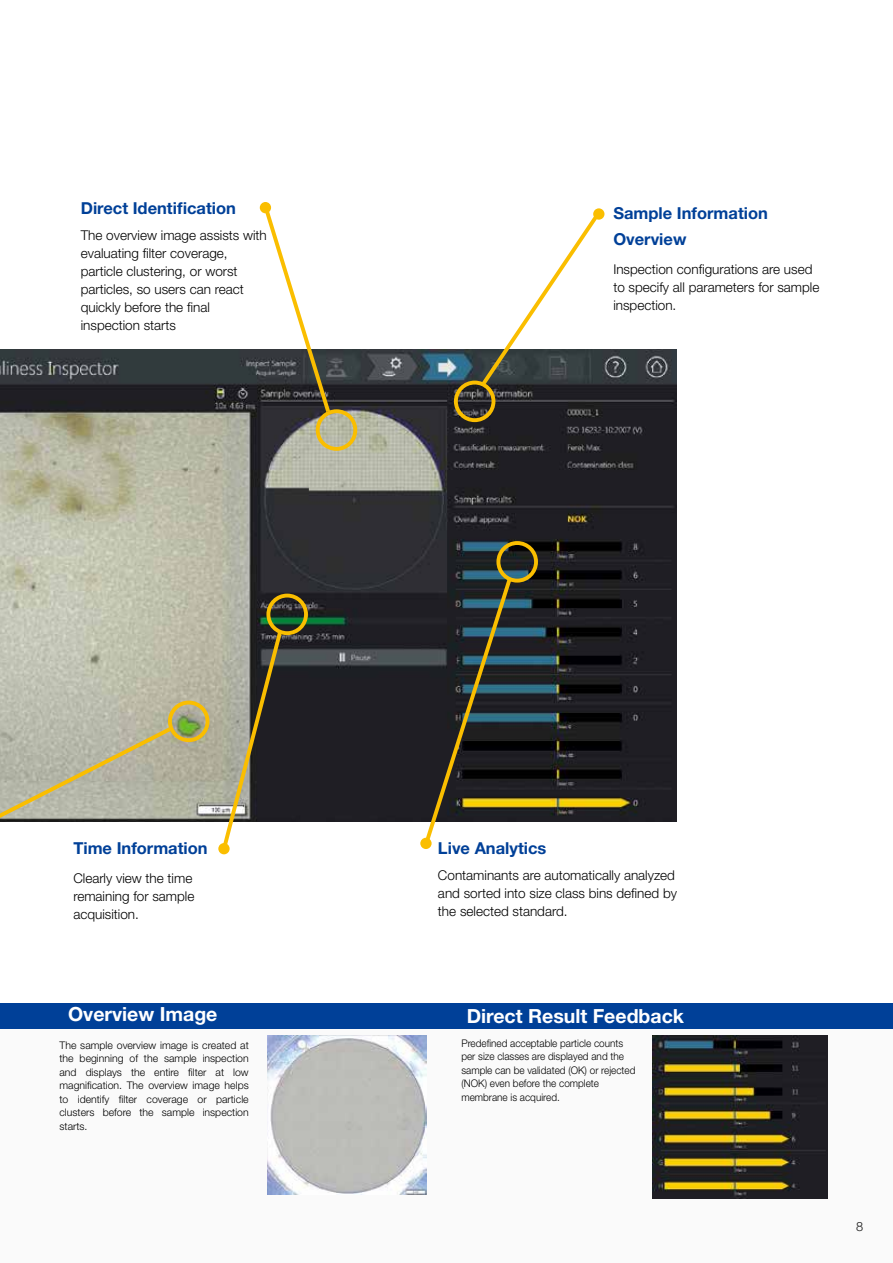
<style>
.page{position:relative;width:893px;height:1263px;background:#fff}
.page>*{position:absolute;margin:0;border:0;box-sizing:border-box;transform-origin:0 0}
.t1{font:700 19.5px "Helvetica Neue LT Std";color:#fff}
.t2{font:700 16.5px/26.1px "Helvetica Neue LT Std";color:#004098}
.t3{font:300 13.5px/18px "Helvetica Neue LT Std";color:#000}
.t4{font:300 12.75px "Helvetica Neue LT Std";color:#000}
.t5{font:300 10.5px/13.5px "Helvetica Neue LT Std";color:#000;text-align:justify}
.t6{font:300 10.5px/13.5px "Helvetica Neue LT Std";color:#000;scale:.95 1}
</style>
<div class="page">
<div style="left:0;top:1028px;width:893px;height:235px;background:#fafafa"></div>
<div style="left:0;top:1003px;width:893px;height:25px;background:#004098"></div>
<img style="left:0;top:349px;width:677px;height:472px">
<div style="left:316px;top:409px;width:41px;height:42px;border:4px solid #fabe00;border-radius:50%"></div>
<div style="left:454px;top:381px;width:41px;height:41px;border:4px solid #fabe00;border-radius:50%"></div>
<svg style="left:478px;top:209px;width:127px;height:180px"></svg>
<div style="left:593px;top:208px;width:11px;height:12px;background:#fabe00;border-radius:50%"></div>
<svg style="left:261px;top:203px;width:72px;height:213px"></svg>
<svg style="left:0;top:724px;width:175px;height:98px;background:#b2b19b"></svg>
<div style="left:496px;top:541px;width:42px;height:42px;border:4px solid #fabe00;border-radius:50%"></div>
<svg style="left:422px;top:574px;width:93px;height:266px;background:#3c3f39"></svg>
<div style="left:420px;top:838px;width:12px;height:11px;background:#fabe00;border-radius:50%"></div>
<div style="left:168px;top:701px;width:41px;height:41px;border:4px solid #fabe00;border-radius:50%"></div>
<div style="left:266px;top:594px;width:42px;height:41px;border:4px solid #fabe00;border-radius:50%"></div>
<svg style="left:220px;top:627px;width:65px;height:217px;background:#7a7768"></svg>
<div style="left:218px;top:843px;width:12px;height:11px;background:#fabe00;border-radius:50%"></div>
<img style="left:268px;top:1035px;width:159px;height:159px">
<img style="left:653px;top:1035px;width:175px;height:163px">
<p class="t2" style="left:81px;top:194px;width:157px">Direct Identification</p>
<p class="t3" style="left:81px;top:225px;width:188px">The overview image assists with evaluating filter coverage, particle clustering, or worst particles, so users can react quickly before the final inspection starts</p>
<p class="t2" style="left:613px;top:200px;width:156px">Sample Information<br>Overview</p>
<p class="t3" style="left:613px;top:260px;width:208px">Inspection configurations are used to specify all parameters for sample inspection.</p>
<p class="t2" style="left:73px;top:834px;width:136px">Time Information</p>
<p class="t3" style="left:73px;top:869px;width:123px">Clearly view the time remaining for sample acquisition.</p>
<p class="t2" style="left:438px;top:834px;width:110px">Live Analytics</p>
<p class="t3" style="left:438px;top:865px;width:241px">Contaminants are automatically analyzed and sorted into size class bins defined by the selected standard.</p>
<h1 class="t1" style="left:68px;top:1002px;width:151px">Overview Image</h1>
<h1 class="t1" style="left:467px;top:1004px;width:219px">Direct Result Feedback</h1>
<p class="t5" style="left:60px;top:1038px;width:191px">The sample overview image is created at the beginning of the sample inspection and displays the entire filter at low magnification. The overview image helps to identify filter coverage or particle clusters before the sample inspection starts.</p>
<p class="t6" style="left:461px;top:1036px;width:185px">Predefined acceptable particle counts per size classes are displayed and the sample can be validated (OK) or rejected (NOK) even before the complete membrane is acquired.</p>
<p class="t4" style="left:856px;top:1219px;width:9px">8</p>
</div>
